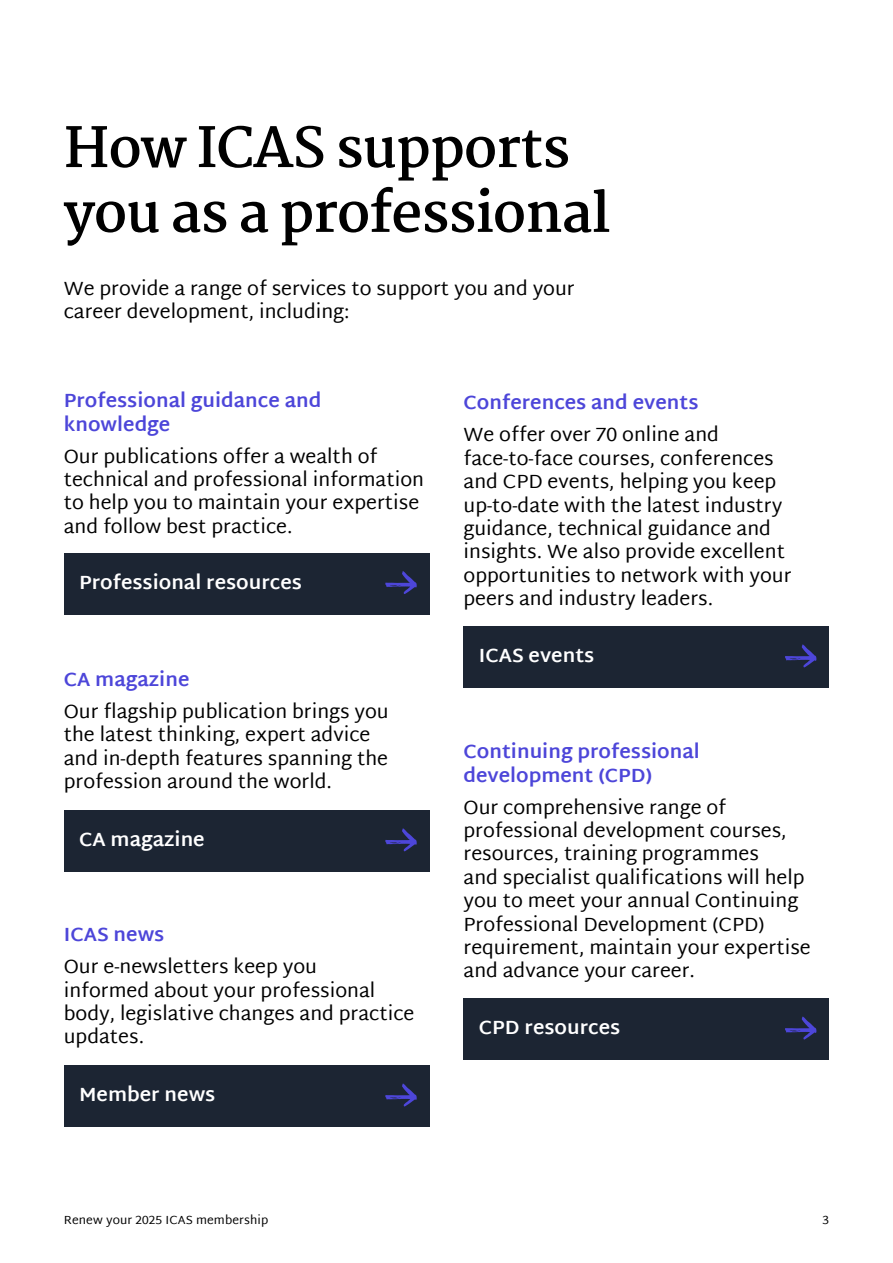
<style>
.page{position:relative;width:893px;height:1263px;background:#fff}
.page>*{position:absolute;margin:0;border:0;box-sizing:border-box;transform-origin:0 0}
.t1{font:700 54px/64.8px "Martel";letter-spacing:-.02em;color:#000}
.t2{font:19.5px/23.4px "Martel Sans";color:#000}
.t3{font:700 19.5px/23.4px "Martel Sans";color:#4d46d9}
.t4{font:700 19.5px "Martel Sans";color:#fff}
.t5{font:12px "Martel Sans";letter-spacing:.01em;color:#000}
</style>
<div class="page">
<div style="left:64px;top:553px;width:365px;height:61px;background:#1c2533"></div>
<svg style="left:385px;top:571px;width:32px;height:23px"></svg>
<div style="left:64px;top:810px;width:365px;height:62px;background:#1c2533"></div>
<svg style="left:385px;top:828px;width:32px;height:23px"></svg>
<div style="left:463px;top:626px;width:366px;height:62px;background:#1c2533"></div>
<svg style="left:785px;top:644px;width:31px;height:23px"></svg>
<div style="left:463px;top:998px;width:366px;height:62px;background:#1c2533"></div>
<svg style="left:785px;top:1016px;width:31px;height:23px"></svg>
<div style="left:64px;top:1065px;width:365px;height:62px;background:#1c2533"></div>
<svg style="left:385px;top:1083px;width:32px;height:23px"></svg>
<h1 class="t1" style="left:64px;top:116px;width:548px">How ICAS supports you as a professional</h1>
<p class="t2" style="left:64px;top:276px;width:512px">We provide a range of services to support you and your career development, including:</p>
<p class="t3" style="left:64px;top:389px;width:259px">Professional guidance and knowledge</p>
<p class="t2" style="left:64px;top:444px;width:362px">Our publications offer a wealth of technical and professional information to help you to maintain your expertise and follow best practice.</p>
<p class="t4" style="left:79px;top:571px;width:224px">Professional resources</p>
<p class="t3" style="left:64px;top:667px;width:127px">CA magazine</p>
<p class="t2" style="left:64px;top:699px;width:327px">Our flagship publication brings you the latest thinking, expert advice and in-depth features spanning the profession around the world.</p>
<p class="t4" style="left:79px;top:828px;width:127px">CA magazine</p>
<p class="t3" style="left:64px;top:923px;width:102px">ICAS news</p>
<p class="t2" style="left:64px;top:955px;width:352px">Our e-newsletters keep you<br>informed about your professional body, legislative changes and practice updates.</p>
<p class="t4" style="left:79px;top:1083px;width:138px">Member news</p>
<p class="t3" style="left:463px;top:391px;width:236px">Conferences and events</p>
<p class="t2" style="left:463px;top:423px;width:329px">We offer over 70 online and face-to-face courses, conferences and CPD events, helping you keep up-to-date with the latest industry guidance, technical guidance and insights. We also provide excellent opportunities to network with your peers and industry leaders.</p>
<p class="t4" style="left:479px;top:644px;width:117px">ICAS events</p>
<p class="t3" style="left:463px;top:740px;width:238px">Continuing professional development (CPD)</p>
<p class="t2" style="left:463px;top:795px;width:349px">Our comprehensive range of professional development courses, resources, training programmes<br>and specialist qualifications will help you to meet your annual Continuing Professional Development (CPD) requirement, maintain your expertise and advance your career.</p>
<p class="t4" style="left:479px;top:1016px;width:143px">CPD resources</p>
<p class="t5" style="left:64px;top:1213px;width:206px">Renew your 2025 ICAS membership</p>
<p class="t5" style="left:823px;top:1213px;width:8px">3</p>
</div>
